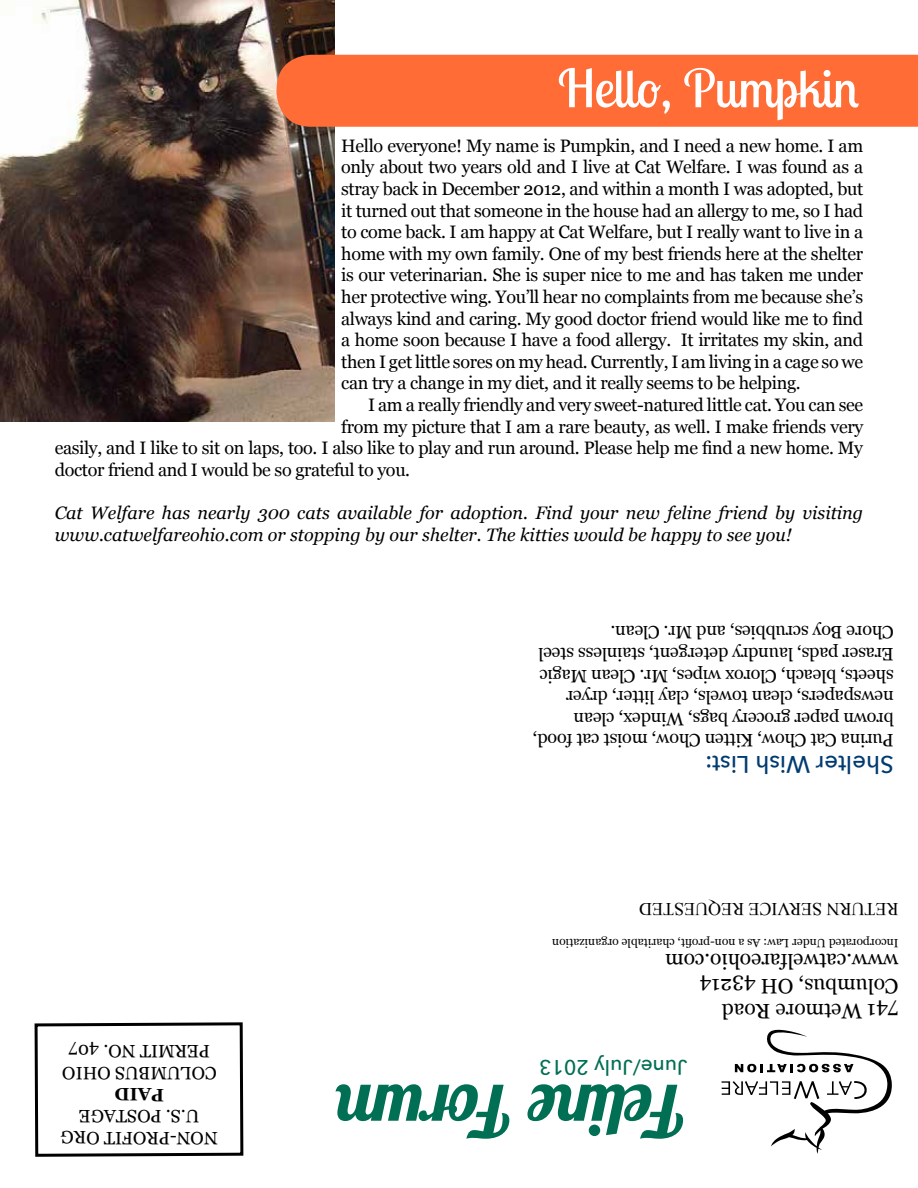
<style>
.page{position:relative;width:918px;height:1188px;background:#fff}
.page>*{position:absolute;margin:0;border:0;box-sizing:border-box;transform-origin:0 0}
.t1{font:italic 700 72px "Lobster Two";letter-spacing:-.02em;color:#006f53}
.t2{font:52.5px "Lobster Two";color:#fff}
.t3{font:500 24px "Avenir Next";color:#003b71}
.t4{font:21px/25.2px "Georgia";color:#000}
.t5{font:500 21px "Avenir Next";color:#006f53}
.t6{font:18px/21.6px "Georgia";letter-spacing:-.02em;color:#000;text-align:center}
.t7{font:italic 18px/21.6px "Georgia";color:#000}
.t8{font:18px "Times New Roman";color:#000}
.t9{font:700 18px "Georgia";color:#000}
.t10{font:12px "Georgia";color:#000}
</style>
<div class="page">
<img style="left:0;top:0;width:334px;height:421px">
<div style="left:277px;top:55px;width:641px;height:72px;background:#ff6c36"></div>
<svg style="left:34px;top:1022px;width:210px;height:135px"></svg>
<svg style="left:722px;top:1030px;width:170px;height:124px"></svg>
<h2 class="t2" style="left:558px;top:55px;width:302px">Hello, Pumpkin</h2>
<p class="t6" style="left:341px;top:134px;width:524px;text-align:justify">Hello everyone! My name is Pumpkin, and I need a new home. I am only about two years old and I live at Cat Welfare. I was found as a stray back in December 2012, and within a month I was adopted, but it turned out that someone in the house had an allergy to me, so I had to come back. I am happy at Cat Welfare, but I really want to live in a home with my own family. One of my best friends here at the shelter is our veterinarian. She is super nice to me and has taken me under her protective wing. You’ll hear no complaints from me because she’s always kind and caring. My good doctor friend would like me to find a home soon because I have a food allergy. It irritates my skin, and then I get little sores on my head. Currently, I am living in a cage so we can try a change in my diet, and it really seems to be helping.</p>
<p class="t6" style="left:368px;top:393px;width:496px">I am a really friendly and very sweet-natured little cat. You can see</p>
<p class="t6" style="left:341px;top:415px;width:523px">from my picture that I am a rare beauty, as well. I make friends very</p>
<p class="t6" style="left:55px;top:437px;width:810px">easily, and I like to sit on laps, too. I also like to play and run around. Please help me find a new home. My</p>
<p class="t6" style="left:55px;top:458px;width:357px">doctor friend and I would be so grateful to you.</p>
<p class="t7" style="left:55px;top:501px;width:810px">Cat Welfare has nearly 300 cats available for adoption. Find your new feline friend by visiting www.catwelfareohio.com or stopping by our shelter. The kitties would be happy to see you!</p>
<p class="t6" style="left:894px;top:752px;width:362px;text-align:left;rotate:-180deg">Purina Cat Chow, Kitten Chow, moist cat food, brown paper grocery bags, Windex, clean newspapers, clean towels, clay litter, dryer sheets, bleach, Clorox wipes, Mr. Clean Magic Eraser pads, laundry detergent, stainless steel Chore Boy scrubbies, and Mr. Clean.</p>
<h3 class="t3" style="left:894px;top:779px;width:190px;rotate:-180deg">Shelter Wish List:</h3>
<p class="t8" style="left:899px;top:921px;width:261px;rotate:-180deg">RETURN SERVICE REQUESTED</p>
<p class="t10" style="left:899px;top:952px;width:348px;rotate:-180deg">Incorporated Under Law: As a non-profit, charitable organization</p>
<p class="t6" style="left:217px;top:1085px;width:156px;rotate:-180deg">COLUMBUS OHIO<br>PERMIT NO. 407</p>
<p class="t9" style="left:164px;top:1108px;width:51px;rotate:-180deg">PAID</p>
<p class="t6" style="left:218px;top:1149px;width:159px;rotate:-180deg">NON-PROFIT ORG<br>U.S. POSTAGE</p>
<p class="t4" style="left:899px;top:1025px;width:235px;rotate:-180deg">741 Wetmore Road<br>Columbus, OH 43214 www.catwelfareohio.com</p>
<p class="t5" style="left:688px;top:1080px;width:150px;rotate:-180deg">June/July 2013</p>
<h1 class="t1" style="left:688px;top:1157px;width:357px;rotate:-180deg">Feline Forum</h1>
</div>
